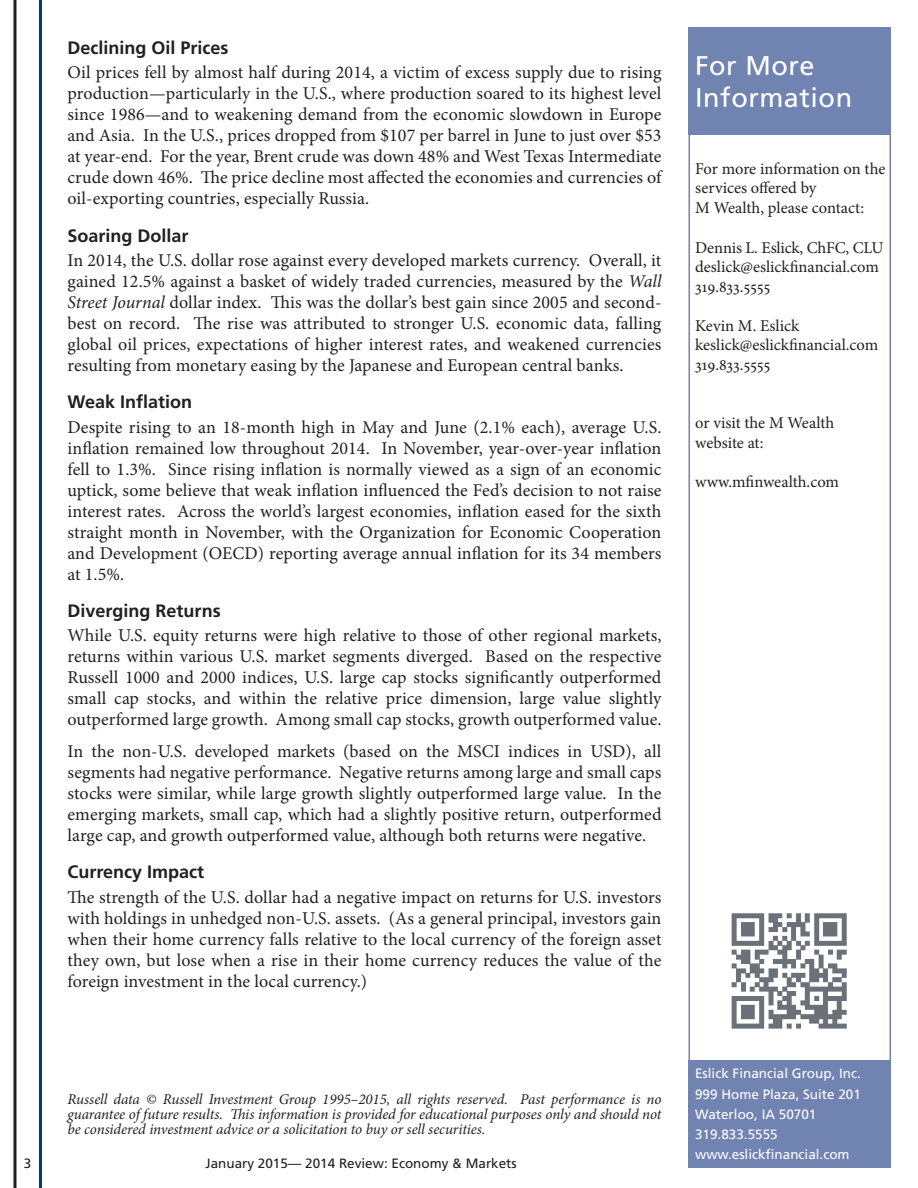
<style>
.page{position:relative;width:918px;height:1188px;background:#fff}
.page>*{position:absolute;margin:0;border:0;box-sizing:border-box;transform-origin:0 0}
.t1{font:27px/32.4px "Frutiger LT Std";letter-spacing:.02em;color:#fff}
.Body{font:18px/21px "Minion Pro";letter-spacing:.005em;color:#231f20;text-align:justify}
.Body_Subheader{font:700 18px "Frutiger LT Std";color:#231f20}
.t2{font:16.5px/19.5px "Minion Pro";color:#231f20}
.Disclaimer{font:italic 15px/15px "Minion Pro";letter-spacing:-.01em;color:#231f20;text-align:justify}
.t3{font:13.5px/20.2px "Frutiger LT Std";color:#fff}
._06_PgNum{font:13.5px "Frutiger LT Std";color:#231f20}
.s1{font-style:italic}
</style>
<div class="page">
<hr style="left:14px;top:0;width:2px;height:1188px;background:#231f20">
<hr style="left:39px;top:0;width:3px;height:1188px;background:#013d7d">
<div style="left:688px;top:27px;width:203px;height:108px;background:#7183b1"></div>
<hr style="left:890px;top:27px;width:1px;height:1141px;background:#7183b1">
<hr style="left:688px;top:27px;width:2px;height:1141px;background:#7183b1">
<div style="left:688px;top:1060px;width:203px;height:108px;background:#7183b1"></div>
<img style="left:731px;top:913px;width:116px;height:116px">
<p class="Body_Subheader" style="left:68px;top:37px;width:163px">Declining Oil Prices</p>
<p class="Body" style="left:68px;top:62px;width:596px">Oil prices fell by almost half during 2014, a victim of excess supply due to rising production—particularly in the U.S., where production soared to its highest level since 1986—and to weakening demand from the economic slowdown in Europe and Asia. In the U.S., prices dropped from $107 per barrel in June to just over $53 at year-end. For the year, Brent crude was down 48% and West Texas Intermediate crude down 46%. The price decline most affected the economies and currencies of oil-exporting countries, especially Russia.</p>
<p class="Body_Subheader" style="left:68px;top:225px;width:123px">Soaring Dollar</p>
<p class="Body" style="left:68px;top:250px;width:595px">In 2014, the U.S. dollar rose against every developed markets currency. Overall, it gained 12.5% against a basket of widely traded currencies, measured by the <span class="s1">Wall Street Journal</span> dollar index. This was the dollar’s best gain since 2005 and second&shy;best on record. The rise was attributed to stronger U.S. economic data, falling global oil prices, expectations of higher interest rates, and weakened currencies resulting from monetary easing by the Japanese and European central banks.</p>
<p class="Body_Subheader" style="left:68px;top:391px;width:126px">Weak Inflation</p>
<p class="Body" style="left:68px;top:416px;width:596px">Despite rising to an 18-month high in May and June (2.1% each), average U.S. inflation remained low throughout 2014. In November, year-over-year inflation fell to 1.3%. Since rising inflation is normally viewed as a sign of an economic uptick, some believe that weak inflation influenced the Fed’s decision to not raise interest rates. Across the world’s largest economies, inflation eased for the sixth straight month in November, with the Organization for Economic Cooperation and Development (OECD) reporting average annual inflation for its 34 members at 1.5%.</p>
<p class="Body_Subheader" style="left:68px;top:600px;width:155px">Diverging Returns</p>
<p class="Body" style="left:68px;top:625px;width:596px">While U.S. equity returns were high relative to those of other regional markets, returns within various U.S. market segments diverged. Based on the respective Russell 1000 and 2000 indices, U.S. large cap stocks significantly outperformed small cap stocks, and within the relative price dimension, large value slightly outperformed large growth. Among small cap stocks, growth outperformed value.</p>
<p class="Body" style="left:68px;top:741px;width:596px">In the non-U.S. developed markets (based on the MSCI indices in USD), all segments had negative performance. Negative returns among large and small caps stocks were similar, while large growth slightly outperformed large value. In the emerging markets, small cap, which had a slightly positive return, outperformed large cap, and growth outperformed value, although both returns were negative.</p>
<p class="Body_Subheader" style="left:68px;top:861px;width:138px">Currency Impact</p>
<p class="Body" style="left:68px;top:886px;width:596px">The strength of the U.S. dollar had a negative impact on returns for U.S. investors with holdings in unhedged non-U.S. assets. (As a general principal, investors gain when their home currency falls relative to the local currency of the foreign asset they own, but lose when a rise in their home currency reduces the value of the foreign investment in the local currency.)</p>
<p class="Disclaimer" style="left:68px;top:1092px;width:596px">Russell data © Russell Investment Group 1995–2015, all rights reserved. Past performance is no guarantee of future results. This information is provided for educational purposes only and should not be considered investment advice or a solicitation to buy or sell securities.</p>
<p class="_06_PgNum" style="left:24px;top:1155px;width:9px">3</p>
<p class="_06_PgNum" style="left:205px;top:1155px;width:313px">January 2015— 2014 Review: Economy &amp; Markets</p>
<h1 class="t1" style="left:695px;top:49px;width:158px">For More<br>Information</h1>
<p class="t2" style="left:695px;top:159px;width:192px">For more information on the services offered by<br>M Wealth, please contact:</p>
<p class="t2" style="left:695px;top:238px;width:190px">Dennis L. Eslick, ChFC, CLU deslick@eslickfinancial.com<br>319.833.5555</p>
<p class="t2" style="left:695px;top:316px;width:185px">Kevin M. Eslick keslick@eslickfinancial.com<br>319.833.5555</p>
<p class="t2" style="left:695px;top:413px;width:141px">or visit the M Wealth website at:</p>
<p class="t2" style="left:695px;top:473px;width:145px">www.mfinwealth.com</p>
<p class="t3" style="left:695px;top:1064px;width:167px">Eslick Financial Group, Inc.<br>999 Home Plaza, Suite 201<br>Waterloo, IA 50701<br>319.833.5555 www.eslickfinancial.com</p>
</div>
